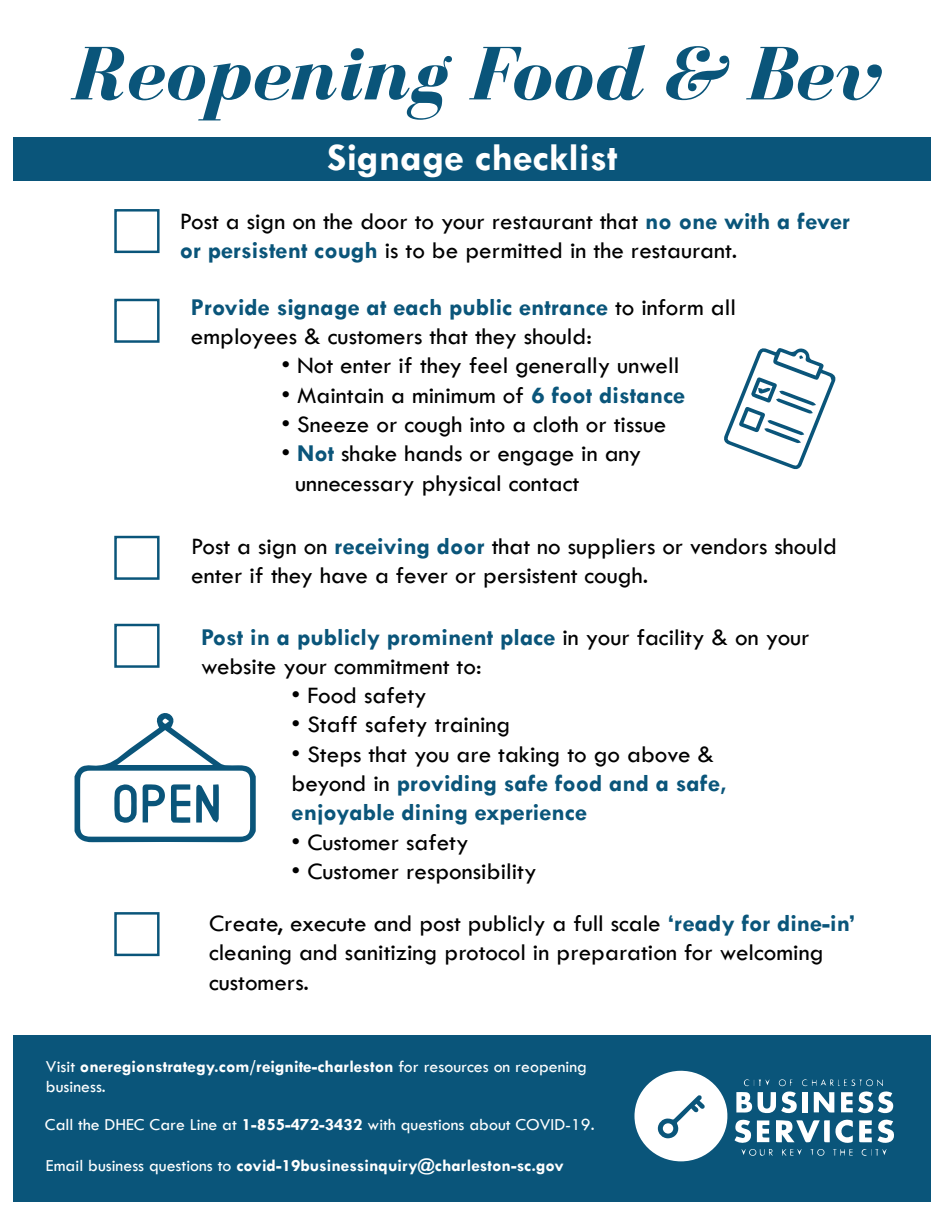
<style>
.page{position:relative;width:945px;height:1215px;background:#fff}
.page>*{position:absolute;margin:0;border:0;box-sizing:border-box;transform-origin:0 0}
.t1{font:italic 700 78.15px "Bodoni FLF";color:#0a557a}
.t2{font:700 39.15px "Tw Cen";color:#fff;scale:1.04 1}
.t3{font:24.45px/29.2px "Tw Cen";color:#000}
.t4{font:700 24.45px/29.2px "Tw Cen";color:#0a557a}
.t5{font:700 17.4px/20.9px "Tw Cen";color:#fff}
.t6{font:17.4px "Tw Cen";color:#fff}
.s1{font-weight:700;color:#0a557a}
.s2{font-weight:400;color:#000}
.s3{font-weight:400}
.s4{font-weight:700}
</style>
<div class="page">
<div style="left:14px;top:1035px;width:918px;height:167px;background:#0a557a"></div>
<svg style="left:634px;top:1070px;width:94px;height:91px"></svg>
<svg style="left:735px;top:1079px;width:159px;height:77px"></svg>
<div style="left:663px;top:1123px;width:10px;height:11px;background:#fff;border-radius:50%"></div>
<div style="left:114px;top:209px;width:46px;height:44px;border:2px solid #0a557a"></div>
<div style="left:114px;top:299px;width:46px;height:44px;border:2px solid #0a557a"></div>
<div style="left:114px;top:536px;width:46px;height:44px;border:2px solid #0a557a"></div>
<div style="left:114px;top:624px;width:46px;height:44px;border:2px solid #0a557a"></div>
<div style="left:114px;top:912px;width:46px;height:44px;border:2px solid #0a557a"></div>
<svg style="left:75px;top:713px;width:181px;height:129px"></svg>
<svg style="left:724px;top:348px;width:112px;height:122px"></svg>
<div style="left:14px;top:137px;width:918px;height:44px;background:#0a557a"></div>
<h1 class="t1" style="left:71px;top:32px;width:810px">Reopening Food &amp; Bev</h1>
<h2 class="t2" style="left:327px;top:134px;width:281px">Signage checklist</h2>
<p class="t3" style="left:180px;top:206px;width:672px">Post a sign on the door to your restaurant that <span class="s1">no one with a fever or persistent cough</span> is to be permitted in the restaurant.</p>
<p class="t3" style="left:191px;top:292px;width:547px"><span class="s1">Provide signage at each public entrance</span> to inform all employees &amp; customers that they should:</p>
<p class="t3" style="left:281px;top:351px;width:399px">• Not enter if they feel generally unwell</p>
<p class="t3" style="left:281px;top:380px;width:405px">• Maintain a minimum of <span class="s1">6 foot distance</span></p>
<p class="t3" style="left:281px;top:410px;width:387px">• Sneeze or cough into a cloth or tissue</p>
<p class="t3" style="left:295px;top:439px;width:348px;text-indent:-14px">• <span class="s1">Not</span> shake hands or engage in any unnecessary physical contact</p>
<p class="t3" style="left:191px;top:531px;width:647px">Post a sign on <span class="s1">receiving door</span> that no suppliers or vendors should enter if they have a fever or persistent cough.</p>
<p class="t3" style="left:201px;top:622px;width:610px"><span class="s1">Post in a publicly prominent place</span> in your facility &amp; on your website your commitment to:</p>
<p class="t3" style="left:292px;top:681px;width:137px">• Food safety</p>
<p class="t3" style="left:292px;top:710px;width:220px">• Staff safety training</p>
<p class="t4" style="left:292px;top:739px;width:437px"><span class="s2">• Steps that you are taking to go above &amp; beyond in</span> providing safe food and a safe, enjoyable dining experience</p>
<p class="t3" style="left:292px;top:827px;width:179px">• Customer safety</p>
<p class="t3" style="left:209px;top:845px;width:648px;line-height:51.9px;text-indent:82px">• Customer responsibility<br>Create, execute and post publicly a full scale <span class="s1">‘ready for dine-in’</span></p>
<p class="t3" style="left:209px;top:938px;width:616px">cleaning and sanitizing protocol in preparation for welcoming customers.</p>
<p class="t5" style="left:46px;top:1055px;width:543px"><span class="s3">Visit</span> oneregionstrategy.com/reignite-charleston <span class="s3">for resources on reopening business.</span></p>
<p class="t6" style="left:45px;top:1114px;width:551px">Call the DHEC Care Line at <span class="s4">1-855-472-3432</span> with questions about COVID-19.</p>
<p class="t5" style="left:46px;top:1154px;width:519px"><span class="s3">Email business questions to</span> covid-19businessinquiry@charleston-sc.gov</p>
</div>
